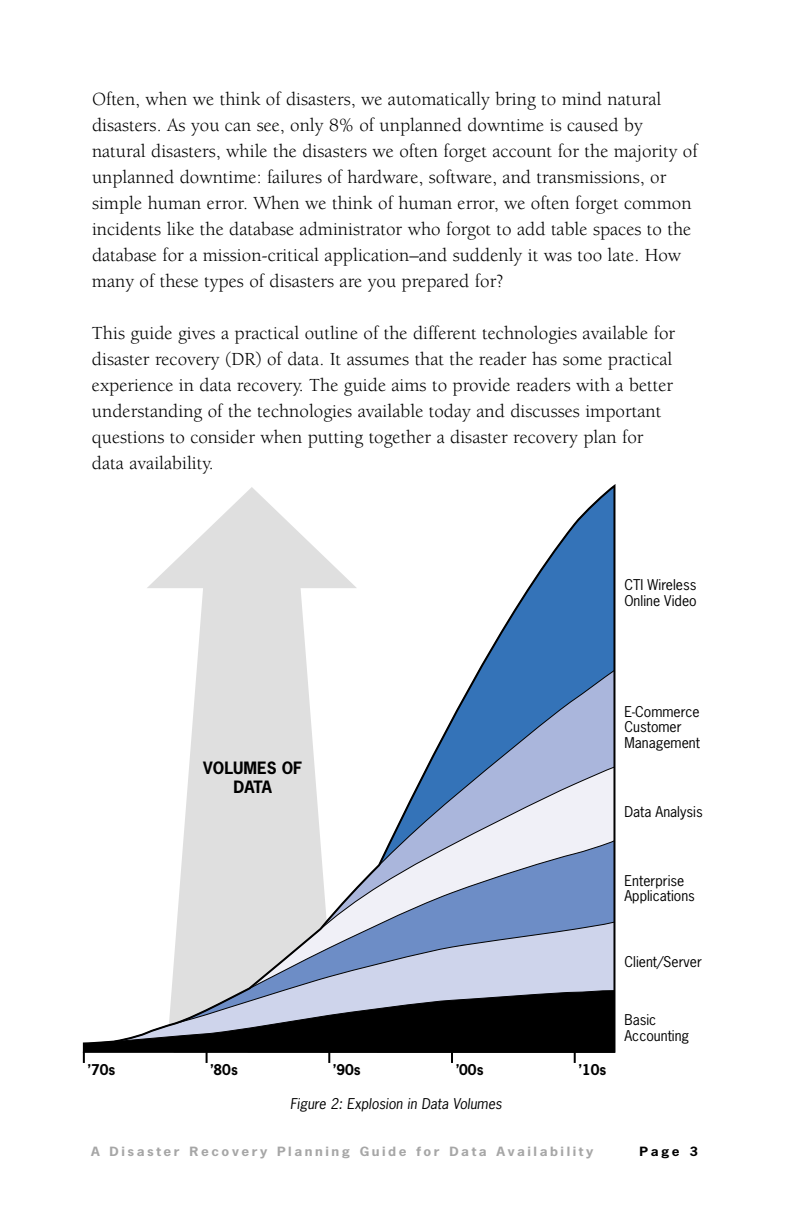
<style>
.page{position:relative;width:792px;height:1224px;background:#fff}
.page>*{position:absolute;margin:0;border:0;box-sizing:border-box;transform-origin:0 0}
.t1{font:19px/26px "Berkeley";color:#000}
.t2{font:700 16px/19.2px "News Gothic";color:#000;text-align:center}
.t3{font:14px/15.4px "News Gothic";color:#000}
.t4{font:italic 14px "News Gothic";color:#000}
.t5{font:700 14px "News Gothic";color:#000}
.t6{font:700 12px "News Gothic";letter-spacing:.185em;color:#a6a6a6;scale:1.14 1}
.t7{font:700 12px "News Gothic";color:#000;scale:1.14 1}
</style>
<div class="page">
<svg style="left:82px;top:484px;width:534px;height:570px"></svg>
<p class="t1" style="left:92px;top:88px;width:607px">Often, when we think of disasters, we automatically bring to mind natural disasters. As you can see, only 8% of unplanned downtime is caused by natural disasters, while the disasters we often forget account for the majority of unplanned downtime: failures of hardware, software, and transmissions, or simple human error. When we think of human error, we often forget common incidents like the database administrator who forgot to add table spaces to the database for a mission-critical application–and suddenly it was too late. How many of these types of disasters are you prepared for?</p>
<p class="t1" style="left:92px;top:322px;width:585px">This guide gives a practical outline of the different technologies available for disaster recovery (DR) of data. It assumes that the reader has some practical experience in data recovery. The guide aims to provide readers with a better understanding of the technologies available today and discusses important questions to consider when putting together a disaster recovery plan for data availability.</p>
<p class="t3" style="left:624px;top:579px;width:74px">CTI Wireless<br>Online Video</p>
<p class="t2" style="left:203px;top:760px;width:100px">VOLUMES OF<br>DATA</p>
<p class="t3" style="left:624px;top:705px;width:77px">E-Commerce<br>Customer<br>Management</p>
<p class="t3" style="left:624px;top:805px;width:80px">Data Analysis</p>
<p class="t3" style="left:624px;top:874px;width:72px">Enterprise<br>Applications</p>
<p class="t5" style="left:88px;top:1064px;width:29px">’70s</p>
<p class="t5" style="left:210px;top:1064px;width:29px">’80s</p>
<p class="t5" style="left:333px;top:1064px;width:29px">’90s</p>
<p class="t5" style="left:456px;top:1064px;width:29px">’00s</p>
<p class="t5" style="left:579px;top:1064px;width:29px">’10s</p>
<p class="t3" style="left:624px;top:955px;width:79px">Client/Server</p>
<p class="t3" style="left:624px;top:1013px;width:66px">Basic<br>Accounting</p>
<p class="t4" style="left:290px;top:1098px;width:213px">Figure 2: Explosion in Data Volumes</p>
<p class="t6" style="left:91px;top:1147px;width:442px">A Disaster Recovery Planning Guide for Data Availability</p>
<p class="t7" style="left:640px;top:1147px;width:53px">Page 3</p>
</div>
